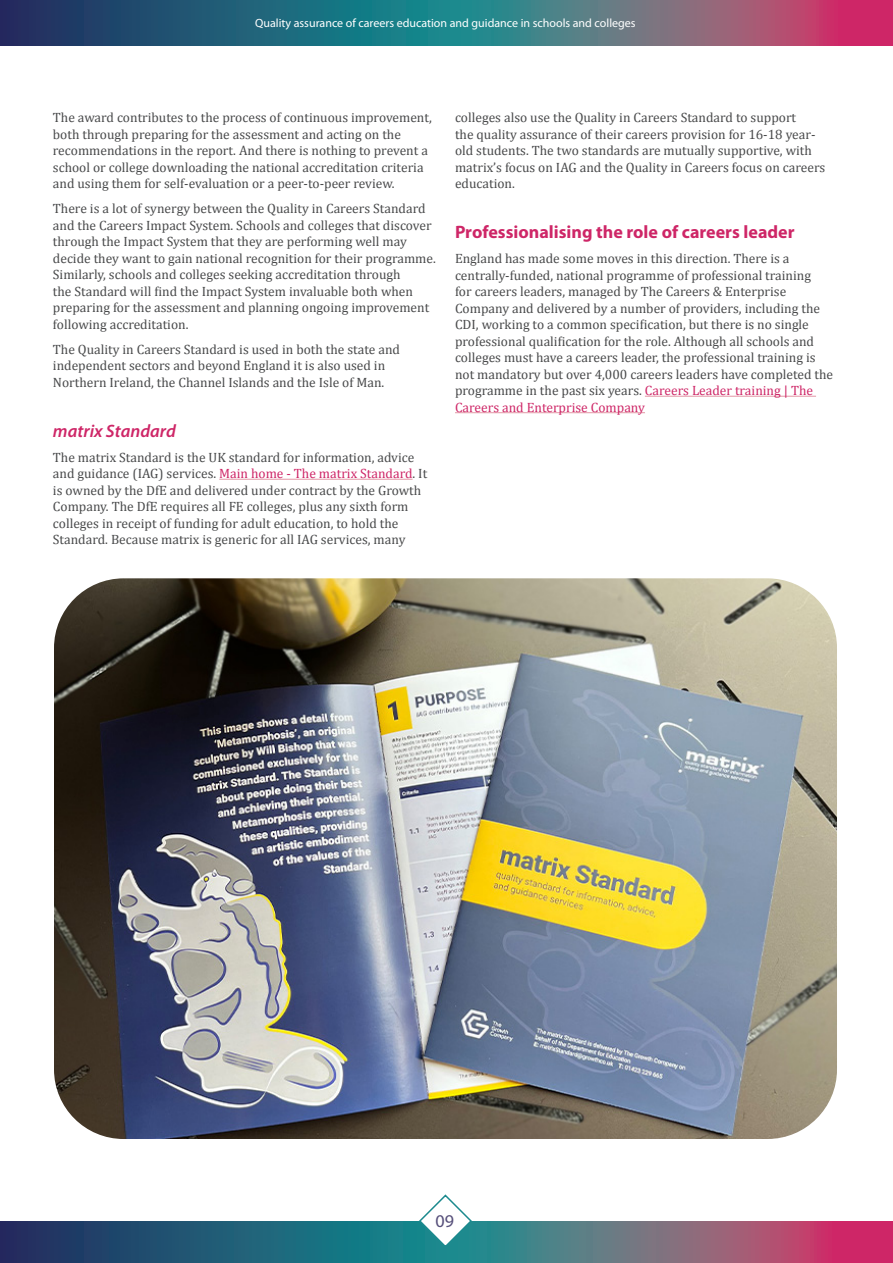
<style>
.page{position:relative;width:893px;height:1263px;background:#fff}
.page>*{position:absolute;margin:0;border:0;box-sizing:border-box;transform-origin:0 0}
.t1{font:700 18px "Myriad Pro";color:#ce2667}
.t2{font:italic 600 18px "Myriad Pro";color:#ce2667}
.t3{font:18px "Myriad Pro";color:#564f7a}
.t4{font:13.5px/16.5px "Cambria";color:#494a4b}
.t5{font:12px "Myriad Pro";color:#fff}
.s1{color:#ce2667}
</style>
<div class="page">
<svg style="left:0;top:0;width:893px;height:46px;background:#4d6179"></svg>
<svg style="left:0;top:1221px;width:893px;height:42px;background:#505e78"></svg>
<hr style="left:219px;top:479px;width:194px;height:1px;background:#e396a5">
<hr style="left:645px;top:396px;width:171px;height:1px;background:#e396a5">
<hr style="left:455px;top:412px;width:190px;height:1px;background:#e396a5">
<svg style="left:418px;top:1194px;width:55px;height:55px"></svg>
<img style="left:54px;top:578px;width:783px;height:561px">
<p class="t5" style="left:255px;top:16px;width:382px">Quality assurance of careers education and guidance in schools and colleges</p>
<p class="t4" style="left:53px;top:109px;width:381px">The award contributes to the process of continuous improvement, both through preparing for the assessment and acting on the recommendations in the report. And there is nothing to prevent a school or college downloading the national accreditation criteria and using them for self-evaluation or a peer-to-peer review.</p>
<p class="t4" style="left:53px;top:200px;width:384px">There is a lot of synergy between the Quality in Careers Standard and the Careers Impact System. Schools and colleges that discover through the Impact System that they are performing well may decide they want to gain national recognition for their programme.<br>Similarly, schools and colleges seeking accreditation through<br>the Standard will find the Impact System invaluable both when preparing for the assessment and planning ongoing improvement following accreditation.</p>
<p class="t4" style="left:53px;top:341px;width:349px">The Quality in Careers Standard is used in both the state and independent sectors and beyond England it is also used in<br>Northern Ireland, the Channel Islands and the Isle of Man.</p>
<p class="t2" style="left:53px;top:421px;width:124px">matrix Standard</p>
<p class="t4" style="left:53px;top:449px;width:376px">The matrix Standard is the UK standard for information, advice and guidance (IAG) services. <span class="s1">Main home - The matrix Standard</span>. It is owned by the DfE and delivered under contract by the Growth Company. The DfE requires all FE colleges, plus any sixth form colleges in receipt of funding for adult education, to hold the Standard. Because matrix is generic for all IAG services, many</p>
<p class="t4" style="left:455px;top:109px;width:372px">colleges also use the Quality in Careers Standard to support<br>the quality assurance of their careers provision for 16-18 year&shy;old students. The two standards are mutually supportive, with matrix’s focus on IAG and the Quality in Careers focus on careers education.</p>
<p class="t1" style="left:455px;top:222px;width:341px">Professionalising the role of careers leader</p>
<p class="t4" style="left:455px;top:250px;width:380px">England has made some moves in this direction. There is a centrally-funded, national programme of professional training<br>for careers leaders, managed by The Careers &amp; Enterprise Company and delivered by a number of providers, including the CDI, working to a common specification, but there is no single professional qualification for the role. Although all schools and colleges must have a careers leader, the professional training is not mandatory but over 4,000 careers leaders have completed the programme in the past six years. <span class="s1">Careers Leader training | The Careers and Enterprise Company</span></p>
<p class="t3" style="left:435px;top:1211px;width:20px">09</p>
</div>
